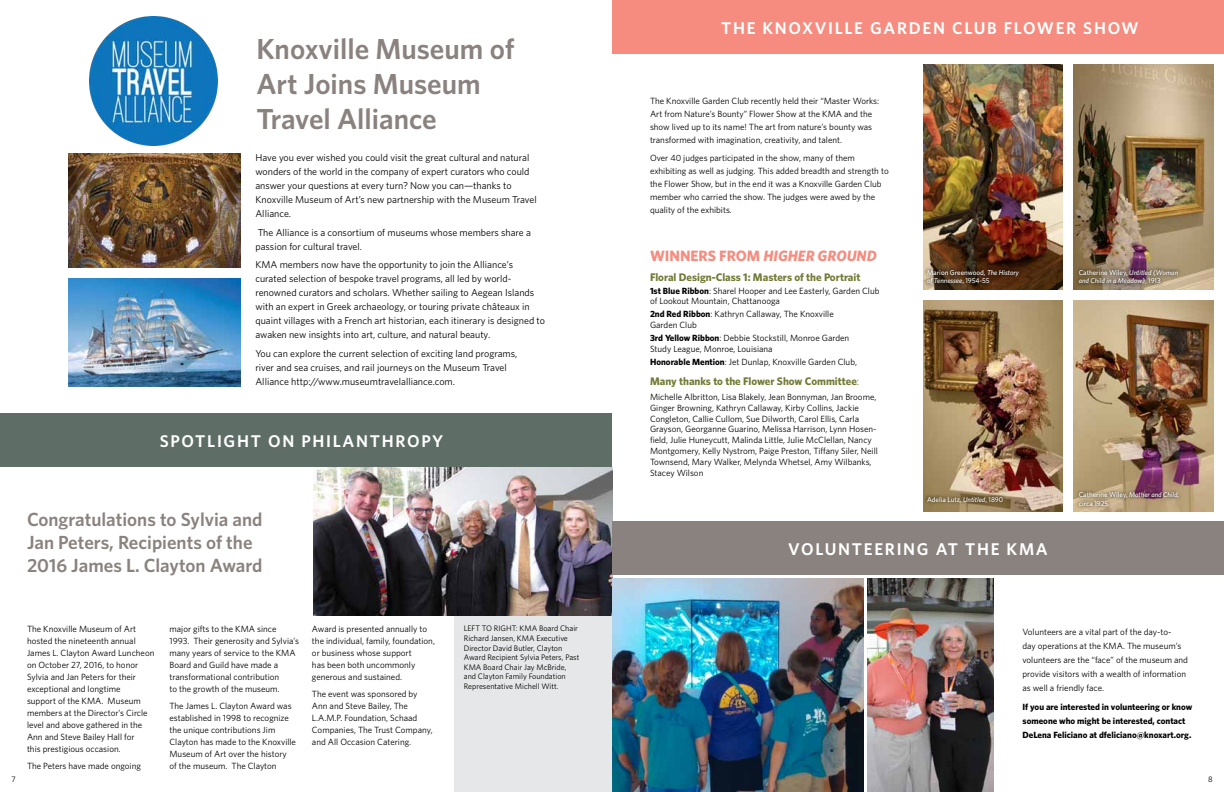
<style>
.page{position:relative;width:1224px;height:792px;background:#fff}
.page>*{position:absolute;margin:0;border:0;box-sizing:border-box;transform-origin:0 0}
.t1{font:600 29px/34.8px "Whitney HTF";color:#8a827f}
.t2{font:600 19px/22.8px "Whitney HTF";color:#8a827f}
.t3{font:600 17px "Whitney HTF";letter-spacing:.1em;color:#fff}
.t4{font:italic 700 15px "Whitney HTF";color:#f58c7f}
.t5{font:700 15px "Whitney HTF";color:#f58c7f}
.t6{font:700 11px "Whitney HTF";color:#727a35}
.t7{font:10px/14px "Whitney HTF";color:#000}
.t8{font:9px/12px "Whitney HTF";color:#000}
.t9{font:700 9px/14px "Whitney HTF";color:#000}
.t10{font:8px/9.6px "Whitney HTF";color:#000}
.t11{font:500 7px/8.4px "Whitney HTF";color:#fff}
.t12{font:italic 500 7px/8.4px "Whitney HTF";color:#fff}
.s1{font-weight:700}
.s2{font-weight:400}
.s3{font-style:italic}
.s4{font-style:normal}
</style>
<div class="page">
<div style="left:454px;top:617px;width:158px;height:175px;background:#e6e7e8"></div>
<img style="left:313px;top:467px;width:300px;height:149px">
<img style="left:867px;top:578px;width:126px;height:214px">
<img style="left:612px;top:578px;width:252px;height:214px">
<div style="left:612px;top:0;width:612px;height:54px;background:#f58c7f"></div>
<div style="left:0;top:413px;width:612px;height:54px;background:#5e6e66"></div>
<div style="left:612px;top:521px;width:612px;height:54px;background:#8a827f"></div>
<img style="left:89px;top:17px;width:129px;height:129px">
<img style="left:69px;top:278px;width:171px;height:108px">
<img style="left:69px;top:154px;width:171px;height:114px">
<img style="left:923px;top:65px;width:140px;height:224px">
<img style="left:923px;top:300px;width:140px;height:212px">
<img style="left:1074px;top:65px;width:140px;height:225px">
<img style="left:1074px;top:300px;width:140px;height:212px">
<svg style="left:923px;top:266px;width:100px;height:22px;background:#50341c"></svg>
<svg style="left:923px;top:493px;width:83px;height:13px"></svg>
<svg style="left:1075px;top:266px;width:107px;height:22px;background:#86715d"></svg>
<svg style="left:1075px;top:488px;width:108px;height:22px;background:#a68b71"></svg>
<h1 class="t1" style="left:256px;top:31px;width:260px">Knoxville Museum of<br>Art Joins Museum<br>Travel Alliance</h1>
<p class="t7" style="left:255px;top:150px;width:283px">Have you ever wished you could visit the great cultural and natural wonders of the world in the company of expert curators who could answer your questions at every turn? Now you can—thanks to Knoxville Museum of Art’s new partnership with the Museum Travel Alliance.</p>
<p class="t7" style="left:255px;top:225px;width:277px">The Alliance is a consortium of museums whose members share a passion for cultural travel.</p>
<p class="t7" style="left:255px;top:257px;width:291px">KMA members now have the opportunity to join the Alliance’s curated selection of bespoke travel programs, all led by world&shy;renowned curators and scholars. Whether sailing to Aegean Islands with an expert in Greek archaeology, or touring private châteaux in quaint villages with a French art historian, each itinerary is designed to awaken new insights into art, culture, and natural beauty.</p>
<p class="t7" style="left:255px;top:346px;width:263px">You can explore the current selection of exciting land programs, river and sea cruises, and rail journeys on the Museum Travel<br>Alliance http://www.museumtravelalliance.com.</p>
<h3 class="t3" style="left:160px;top:431px;width:285px">SPOTLIGHT ON PHILANTHROPY</h3>
<h2 class="t2" style="left:27px;top:508px;width:237px">Congratulations to Sylvia and<br>Jan Peters, Recipients of the<br>2016 James L. Clayton Award</h2>
<p class="t8" style="left:27px;top:623px;width:129px">The Knoxville Museum of Art hosted the nineteenth annual<br>James L. Clayton Award Luncheon on October 27, 2016, to honor<br>Sylvia and Jan Peters for their exceptional and longtime<br>support of the KMA. Museum members at the Director’s Circle level and above gathered in the<br>Ann and Steve Bailey Hall for<br>this prestigious occasion.</p>
<p class="t8" style="left:27px;top:759px;width:115px">The Peters have made ongoing</p>
<p class="t8" style="left:169px;top:623px;width:131px">major gifts to the KMA since<br>1993. Their generosity and Sylvia’s many years of service to the KMA<br>Board and Guild have made a transformational contribution<br>to the growth of the museum.</p>
<p class="t8" style="left:169px;top:699px;width:128px">The James L. Clayton Award was established in 1998 to recognize the unique contributions Jim<br>Clayton has made to the Knoxville<br>Museum of Art over the history of the museum. The Clayton</p>
<p class="t8" style="left:312px;top:623px;width:124px">Award is presented annually to the individual, family, foundation, or business whose support<br>has been both uncommonly generous and sustained.</p>
<p class="t8" style="left:312px;top:687px;width:122px">The event was sponsored by<br>Ann and Steve Bailey, The<br>L.A.M.P. Foundation, Schaad<br>Companies, The Trust Company, and All Occasion Catering.</p>
<p class="t10" style="left:464px;top:624px;width:117px">LEFT TO RIGHT: KMA Board Chair<br>Richard Jansen, KMA Executive<br>Director David Butler, Clayton<br>Award Recipient Sylvia Peters, Past<br>KMA Board Chair Jay McBride, and Clayton Family Foundation<br>Representative Michell Witt.</p>
<h3 class="t3" style="left:721px;top:18px;width:189px">THE Knoxville Garden</h3>
<h3 class="t3" style="left:952px;top:18px;width:86px">Club Flower</h3>
<h3 class="t3" style="left:1083px;top:18px;width:27px">Show</h3>
<p class="t8" style="left:650px;top:94px;width:231px;line-height:13px">The Knoxville Garden Club recently held their “Master Works:<br>Art from Nature’s Bounty” Flower Show at the KMA and the show lived up to its name! The art from nature’s bounty was transformed with imagination, creativity, and talent.</p>
<p class="t8" style="left:650px;top:151px;width:240px;line-height:13px">Over 40 judges participated in the show, many of them exhibiting as well as judging. This added breadth and strength to the Flower Show, but in the end it was a Knoxville Garden Club member who carried the show. The judges were awed by the quality of the exhibits.</p>
<h3 class="t5" style="left:650px;top:246px;width:25px">Winners</h3>
<h3 class="t5" style="left:719px;top:246px;width:11px">from</h3>
<h3 class="t4" style="left:763px;top:247px;width:84px">HIGHER GROUN</h3>
<h3 class="t4" style="left:867px;top:247px;width:12px">D</h3>
<p class="t6" style="left:650px;top:270px;width:212px">Floral Design-Class 1: Masters of the Portrait</p>
<p class="t8" style="left:650px;top:285px;width:231px;line-height:10.8px"><span class="s1">1st Blue Ribbon</span>: Sharel Hooper and Lee Easterly, Garden Club of Lookout Mountain, Chattanooga</p>
<p class="t8" style="left:650px;top:309px;width:185px;line-height:10.8px"><span class="s1">2nd Red Ribbon</span>: Kathryn Callaway, The Knoxville<br>Garden Club</p>
<p class="t8" style="left:650px;top:332px;width:201px;line-height:10.8px"><span class="s1">3rd Yellow Ribbon</span>: Debbie Stockstill, Monroe Garden<br>Study League, Monroe, Louisiana</p>
<p class="t8" style="left:650px;top:356px;width:209px"><span class="s1">Honorable Mention</span>: Jet Dunlap, Knoxville Garden Club,</p>
<p class="t6" style="left:650px;top:374px;width:211px">Many thanks to the Flower Show Committee<span class="s2">:</span></p>
<p class="t8" style="left:650px;top:391px;width:229px;line-height:10.8px">Michelle Albritton, Lisa Blakely, Jean Bonnyman, Jan Broome, Ginger Browning, Kathryn Callaway, Kirby Collins, Jackie Congleton, Callie Cullom, Sue Dilworth, Carol Ellis, Carla Grayson, Georganne Guarino, Melissa Harrison, Lynn Hosen&shy;field, Julie Huneycutt, Malinda Little, Julie McClellan, Nancy Montgomery, Kelly Nystrom, Paige Preston, Tiffany Siler, Neill Townsend, Mary Walker, Melynda Whetsel, Amy Wilbanks, Stacey Wilson</p>
<p class="t11" style="left:927px;top:268px;width:93px">Marion Greenwood, <span class="s3">The History of Tennessee</span>, 1954-55</p>
<p class="t11" style="left:927px;top:495px;width:78px">Adelia Lutz, <span class="s3">Untitled</span>, 1890</p>
<h3 class="t3" style="left:788px;top:539px;width:63px">Volunteer</h3>
<h3 class="t3" style="left:897px;top:539px;width:81px">ing at the</h3>
<h3 class="t3" style="left:1007px;top:539px;width:42px">KMA</h3>
<p class="t12" style="left:1079px;top:268px;width:101px"><span class="s4">Catherine Wiley,</span> Untitled (Woman and Child in a Meadow), <span class="s4">1913</span></p>
<p class="t11" style="left:1079px;top:491px;width:102px">Catherine Wiley, <span class="s3">Mother and Child</span>, circa 1925</p>
<p class="t8" style="left:1023px;top:625px;width:167px;line-height:14px">Volunteers are a vital part of the day-to-<br>day operations at the KMA. The museum’s volunteers are the “face” of the museum and provide visitors with a wealth of information as well a friendly face.</p>
<p class="t9" style="left:1023px;top:699px;width:171px">If you are interested in volunteering or know someone who might be interested, contact<br>DeLena Feliciano at dfeliciano@knoxart.org.</p>
<p class="t10" style="left:11px;top:774px;width:6px">7</p>
<p class="t10" style="left:1208px;top:774px;width:6px">8</p>
</div>
